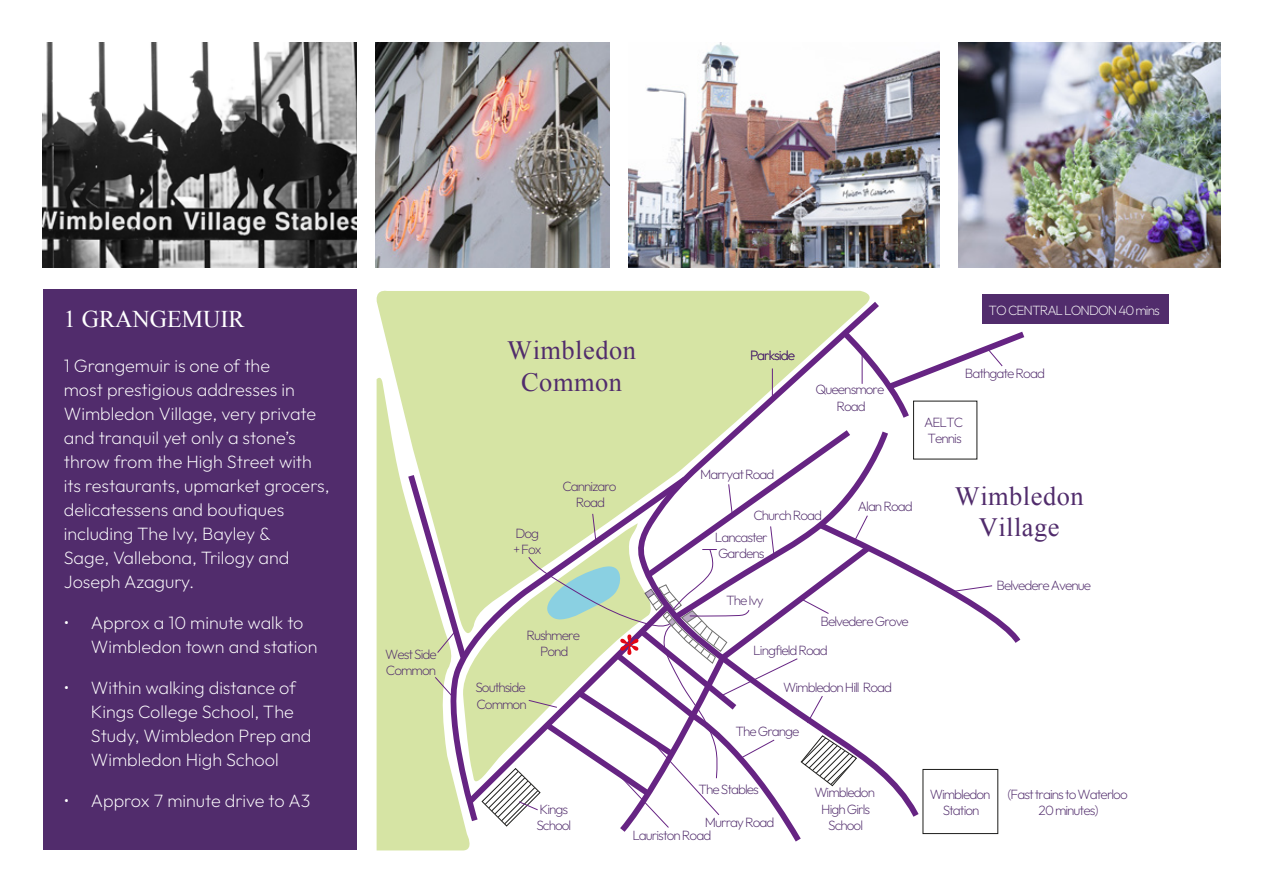
<style>
.page{position:relative;width:1263px;height:893px;background:#fff}
.page>*{position:absolute;margin:0;border:0;box-sizing:border-box;transform-origin:0 0}
.t1{font:50.4px "Times New Roman";color:#e30614}
.t2{font:26.4px/31.7px "Times New Roman";letter-spacing:.02em;color:#512c6c;text-align:center}
.t3{font:24px "Times New Roman";color:#fff}
.t4{font:200 18px/24px "Outfit";color:#fff}
.t5{font:200 13.5px/16.2px "Outfit";letter-spacing:-.07em;color:#512c6c;text-align:center}
.t6{font:200 13.5px "Outfit";letter-spacing:-.07em;color:#f6f6f6}
</style>
<div class="page">
<img style="left:958px;top:43px;width:262px;height:225px">
<img style="left:375px;top:43px;width:234px;height:225px">
<img style="left:628px;top:43px;width:311px;height:225px">
<img style="left:43px;top:43px;width:313px;height:225px">
<svg style="left:376px;top:290px;width:494px;height:360px;background:#d9e6ab"></svg>
<svg style="left:377px;top:374px;width:98px;height:476px;background:#d8e5aa"></svg>
<svg style="left:637px;top:298px;width:242px;height:29px;background:#d5e0a8"></svg>
<svg style="left:440px;top:471px;width:41px;height:355px"></svg>
<svg style="left:461px;top:598px;width:20px;height:212px"></svg>
<div style="left:982px;top:294px;width:187px;height:30px;background:#512c6c"></div>
<svg style="left:434px;top:676px;width:23px;height:25px"></svg>
<svg style="left:404px;top:469px;width:66px;height:195px"></svg>
<svg style="left:481px;top:327px;width:544px;height:515px"></svg>
<div style="left:43px;top:289px;width:313px;height:561px;background:#512c6c"></div>
<h3 class="t3" style="left:64px;top:303px;width:182px">1 GRANGEMUIR</h3>
<p class="t4" style="left:64px;top:354px;width:267px">1 Grangemuir is one of the<br>most prestigious addresses in<br>Wimbledon Village, very private and tranquil yet only a stone’s throw from the High Street with its restaurants, upmarket grocers, delicatessens and boutiques including The Ivy, Bayley &amp;<br>Sage, Vallebona, Trilogy and<br>Joseph Azagury.</p>
<p class="t4" style="left:91px;top:611px;width:228px;text-indent:-27px">• Approx a 10 minute walk to<br>Wimbledon town and station</p>
<p class="t4" style="left:91px;top:676px;width:222px;text-indent:-27px">• Within walking distance of<br>Kings College School, The<br>Study, Wimbledon Prep and<br>Wimbledon High School</p>
<p class="t4" style="left:64px;top:789px;width:248px">• Approx 7 minute drive to A3</p>
<p class="t5" style="left:385px;top:646px;width:53px;text-align:left">West Side<br>Common</p>
<h2 class="t2" style="left:507px;top:334px;width:130px">Wimbledon<br>Common</h2>
<p class="t5" style="left:513px;top:525px;width:30px;text-align:left">Dog + Fox</p>
<p class="t5" style="left:562px;top:478px;width:56px">Cannizaro<br>Road</p>
<p class="t5" style="left:527px;top:627px;width:55px">Rushmere<br>Pond</p>
<p class="t5" style="left:475px;top:679px;width:53px;text-align:left">Southside<br>Common</p>
<h1 class="t1" style="left:617px;top:619px;width:27px">*</h1>
<p class="t6" style="left:988px;top:302px;width:173px">TO CENTRAL LONDON 40 mins</p>
<p class="t5" style="left:750px;top:348px;width:47px">Parkside</p>
<p class="t5" style="left:816px;top:381px;width:70px">Queensmore<br>Road</p>
<p class="t5" style="left:700px;top:466px;width:76px">Marryat Road</p>
<p class="t5" style="left:753px;top:507px;width:70px">Church Road</p>
<p class="t5" style="left:715px;top:529px;width:54px;text-align:left">Lancaster<br>Gardens</p>
<p class="t5" style="left:726px;top:592px;width:39px">The Ivy</p>
<p class="t5" style="left:858px;top:498px;width:56px">Alan Road</p>
<p class="t5" style="left:820px;top:613px;width:90px">Belvedere Grove</p>
<p class="t5" style="left:753px;top:642px;width:76px">Lingfield Road</p>
<p class="t5" style="left:783px;top:679px;width:110px">Wimbledon Hill Road</p>
<p class="t5" style="left:965px;top:365px;width:82px">Bathgate Road</p>
<p class="t5" style="left:924px;top:414px;width:41px;text-align:left">AELTC<br>Tennis</p>
<h2 class="t2" style="left:955px;top:479px;width:130px">Wimbledon<br>Village</h2>
<p class="t5" style="left:997px;top:577px;width:96px">Belvedere Avenue</p>
<p class="t5" style="left:735px;top:723px;width:66px">The Grange</p>
<p class="t5" style="left:536px;top:801px;width:36px;text-align:left">Kings<br>School</p>
<p class="t5" style="left:698px;top:781px;width:62px">The Stables</p>
<p class="t5" style="left:632px;top:827px;width:80px">Lauriston Road</p>
<p class="t5" style="left:705px;top:814px;width:71px">Murray Road</p>
<p class="t5" style="left:814px;top:784px;width:62px">Wimbledon<br>High Girls<br>School</p>
<p class="t5" style="left:930px;top:786px;width:62px">Wimbledon<br>Station</p>
<p class="t5" style="left:1007px;top:786px;width:122px">(Fast trains to Waterloo<br>20 minutes)</p>
</div>
